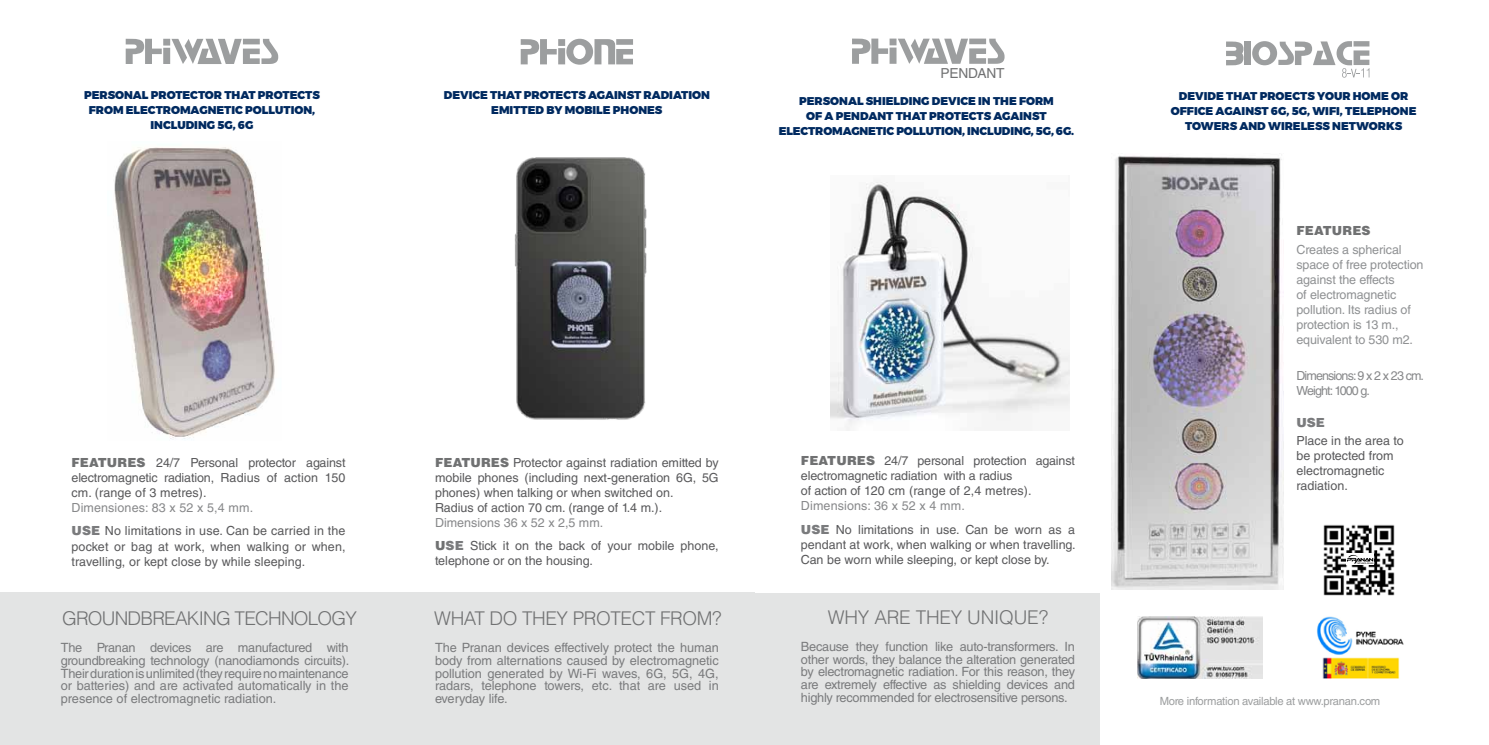
<style>
.page{position:relative;width:1489px;height:745px;background:#fff}
.page>*{position:absolute;margin:0;border:0;box-sizing:border-box;transform-origin:0 0}
.t1{font:300 18.88px "Helvetica LT Std";letter-spacing:-.02em;color:#707172}
.t2{font:300 18.88px "Helvetica LT Std";letter-spacing:-.04em;color:#707172}
.t3{font:13.75px "Helvetica LT Std";letter-spacing:-.01em;color:#707172}
.t4{font:12.75px/12.8px "Helvetica LT Std";letter-spacing:-.005em;color:#7a7b7d;text-align:justify}
.t5{font:12.5px/15px "Helvetica LT Std";color:#58585a}
.t6{font:12.5px/15px "Helvetica LT Std";letter-spacing:-.01em;color:#8f9193}
.t7{font:12.5px/15px "Helvetica LT Std";letter-spacing:-.07em;color:#87888a}
.t8{font:900 12.5px "Helvetica LT Std";letter-spacing:.01em;color:#707172}
.t9{font:900 12.5px "Helvetica LT Std";color:#7a7b7d}
.t10{font:900 11.25px/15px "Montserrat";color:#002a60;text-align:center}
.t11{font:11.25px "Helvetica LT Std";letter-spacing:-.025em;color:#9c9e9f}
.s1{font-weight:900;color:#707172}
.s2{color:#87888a}
.s3{font-weight:900;color:#7a7b7d}
</style>
<div class="page">
<div style="left:0;top:592px;width:754px;height:152px;background:#e3e4e4"></div>
<svg style="left:520px;top:39px;width:113px;height:26px"></svg>
<svg style="left:126px;top:39px;width:152px;height:25px"></svg>
<img style="left:1137px;top:616px;width:124px;height:62px">
<img style="left:1317px;top:616px;width:87px;height:62px">
<svg style="left:1226px;top:41px;width:17px;height:24px"></svg>
<div style="left:1244px;top:42px;width:6px;height:23px;background:#9c9e9f"></div>
<svg style="left:1252px;top:41px;width:117px;height:37px"></svg>
<img style="left:1323px;top:524px;width:72px;height:72px">
<svg style="left:1346px;top:553px;width:27px;height:11px"></svg>
<svg style="left:1346px;top:554px;width:27px;height:9px"></svg>
<div style="left:744px;top:593px;width:356px;height:151px;background:#e3e4e4"></div>
<svg style="left:852px;top:39px;width:152px;height:25px"></svg>
<img style="left:1111px;top:156px;width:172px;height:433px">
<img style="left:114px;top:147px;width:161px;height:292px">
<img style="left:830px;top:182px;width:239px;height:248px">
<img style="left:514px;top:157px;width:133px;height:263px">
<p class="t3" style="left:940px;top:65px;width:66px">PENDANT</p>
<p class="t10" style="left:778px;top:94px;width:297px">PERSONAL SHIELDING DEVICE IN THE FORM<br>OF A PENDANT THAT PROTECTS AGAINST<br>ELECTROMAGNETIC POLLUTION, INCLUDING, 5G, 6g.</p>
<p class="t10" style="left:84px;top:87px;width:237px">PERSONAL PROTECTOR THAT PROTECTS<br>FROM ELECTROMAGNETIC POLLUTION,<br>INCLUDING 5G, 6g</p>
<p class="t10" style="left:1170px;top:88px;width:247px">DEVIDE THAT PROECTS YOUR HOME OR<br>OFFICE AGAINST 6G, 5G, WIFI, TELEPHONE<br>TOWERS AND WIRELESS NETWORKS</p>
<p class="t10" style="left:444px;top:87px;width:267px">DEVICE THAT PROTECTS AGAINST RADIATION<br>EMITTED BY MOBILE PHONES</p>
<p class="t5" style="left:71px;top:454px;width:275px;text-align:justify"><span class="s1">FEATURES</span> 24/7 Personal protector against electromagnetic radiation, Radius of action 150 cm. (range of 3 metres).</p>
<p class="t5" style="left:71px;top:495px;width:275px;line-height:23.9px"><span class="s2">Dimensiones: 83 x 52 x 5,4 mm.<br></span><span class="s3">USE</span> No limitations in use. Can be carried in the</p>
<p class="t5" style="left:71px;top:538px;width:275px">pocket or bag at work, when walking or when, travelling, or kept close by while sleeping.</p>
<h1 class="t2" style="left:62px;top:606px;width:296px">GROUNDBREAKING TECHNOLOGY</h1>
<p class="t4" style="left:61px;top:640px;width:290px">The Pranan devices are manufactured with groundbreaking technology (nanodiamonds circuits).<br>Their duration is unlimited (they require no maintenance or batteries) and are activated automatically in the presence of electromagnetic radiation.</p>
<p class="t5" style="left:435px;top:455px;width:285px"><span class="s1">FEATURES</span> Protector against radiation emitted by mobile phones (including next-generation 6G, 5G phones) when talking or when switched on.<br>Radius of action 70 cm. (range of 1.4 m.).</p>
<p class="t5" style="left:435px;top:511px;width:285px;line-height:22.5px"><span class="s2">Dimensions 36 x 52 x 2,5 mm.<br></span><span class="s1">U</span><span class="s3">SE</span> Stick it on the back of your mobile phone,</p>
<p class="t5" style="left:435px;top:552px;width:159px">telephone or on the housing.</p>
<h1 class="t1" style="left:434px;top:606px;width:289px">WHAT DO THEY PROTECT FROM?</h1>
<p class="t4" style="left:435px;top:640px;width:285px">The Pranan devices effectively protect the human body from alternations caused by electromagnetic pollution generated by Wi-Fi waves, 6G, 5G, 4G, radars, telephone towers, etc. that are used in everyday life.</p>
<p class="t5" style="left:801px;top:452px;width:275px"><span class="s1">FEATURES</span> 24/7 personal protection against electromagnetic radiation with a radius<br>of action of 120 cm (range of 2,4 metres).</p>
<p class="t5" style="left:801px;top:492px;width:275px;line-height:24.8px"><span class="s2">Dimensions: 36 x 52 x 4 mm.<br></span><span class="s3">USE</span> No limitations in use. Can be worn as a</p>
<p class="t5" style="left:801px;top:537px;width:276px">pendant at work, when walking or when travelling.<br>Can be worn while sleeping, or kept close by.</p>
<h1 class="t1" style="left:827px;top:605px;width:222px">WHY ARE THEY UNIQUE?</h1>
<p class="t4" style="left:801px;top:639px;width:275px">Because they function like auto-transformers. In other words, they balance the alteration generated by electromagnetic radiation. For this reason, they are extremely effective as shielding devices and highly recommended for electrosensitive persons.</p>
<p class="t8" style="left:1296px;top:222px;width:76px">FEATURES</p>
<p class="t6" style="left:1296px;top:242px;width:128px">Creates a spherical space of free protection against the effects<br>of electromagnetic pollution. Its radius of protection is 13 m., equivalent to 530 m2.</p>
<p class="t7" style="left:1296px;top:367px;width:129px">Dimensions: 9 x 2 x 23 cm.<br>Weight: 1000 g.</p>
<p class="t5" style="left:1296px;top:432px;width:109px">Place in the area to be protected from electromagnetic radiation.</p>
<p class="t9" style="left:1296px;top:413px;width:30px">USE</p>
<p class="t11" style="left:1159px;top:693px;width:222px">More information available at www.pranan.com</p>
</div>
